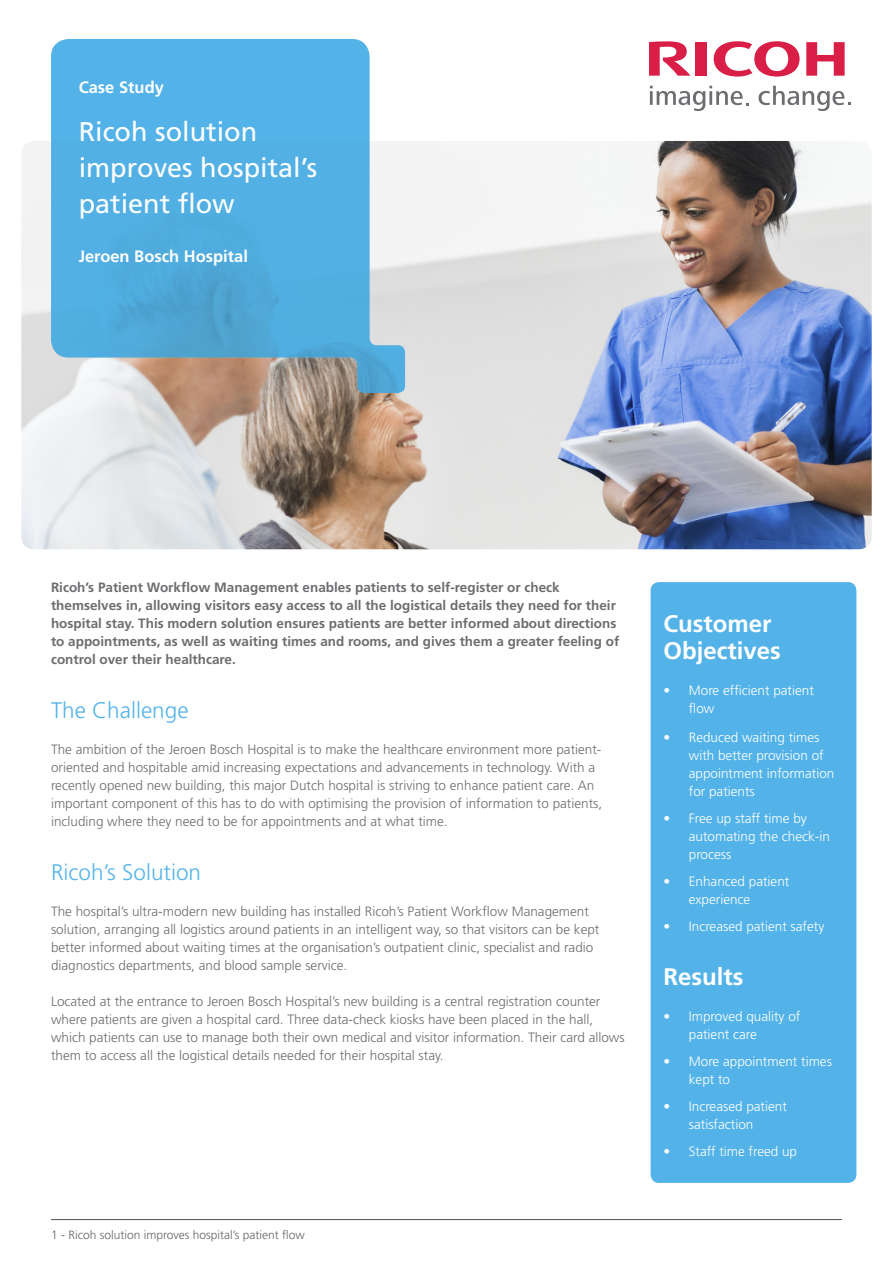
<style>
.page{position:relative;width:893px;height:1263px;background:#fff}
.page>*{position:absolute;margin:0;border:0;box-sizing:border-box;transform-origin:0 0}
.t1{font:27px/36px "Frutiger";color:#fff}
.t2{font:700 24px/27px "Frutiger";color:#fff}
.t3{font:300 22.5px "Frutiger";color:#53b3e8}
.t4{font:700 16.5px "Frutiger";color:#fff}
.t5{font:300 13.5px/18px "Frutiger";color:#6c6d70}
.t6{font:700 13.5px/18px "Frutiger";color:#6c6d70}
.t7{font:300 13.5px/18px "Frutiger";color:#fff}
.t8{font:300 12px "Frutiger";color:#63656a}
</style>
<div class="page">
<img style="left:21px;top:141px;width:851px;height:408px">
<div style="left:651px;top:582px;width:205px;height:601px;background:#53b3e8;border-radius:9px"></div>
<svg style="left:51px;top:39px;width:354px;height:354px;fill:#52b0e5"></svg>
<svg style="left:714px;top:41px;width:86px;height:36px"></svg>
<svg style="left:806px;top:42px;width:39px;height:34px"></svg>
<div style="left:696px;top:42px;width:11px;height:34px;background:#d91e47"></div>
<svg style="left:649px;top:41px;width:42px;height:35px"></svg>
<svg style="left:650px;top:86px;width:99px;height:25px"></svg>
<svg style="left:759px;top:86px;width:92px;height:25px"></svg>
<hr style="left:51px;top:1219px;width:791px;height:1px;background:#4b4c4d">
<p class="t4" style="left:79px;top:78px;width:87px">Case Study</p>
<p class="t1" style="left:79px;top:113px;width:240px">Ricoh solution improves hospital’s patient flow</p>
<p class="t4" style="left:79px;top:247px;width:171px">Jeroen Bosch Hospital</p>
<p class="t6" style="left:51px;top:578px;width:570px">Ricoh’s Patient Workflow Management enables patients to self-register or check themselves in, allowing visitors easy access to all the logistical details they need for their hospital stay. This modern solution ensures patients are better informed about directions to appointments, as well as waiting times and rooms, and gives them a greater feeling of control over their healthcare.</p>
<p class="t3" style="left:51px;top:697px;width:139px">The Challenge</p>
<p class="t5" style="left:51px;top:740px;width:553px">The ambition of the Jeroen Bosch Hospital is to make the healthcare environment more patient&shy;oriented and hospitable amid increasing expectations and advancements in technology. With a recently opened new building, this major Dutch hospital is striving to enhance patient care. An important component of this has to do with optimising the provision of information to patients, including where they need to be for appointments and at what time.</p>
<p class="t3" style="left:51px;top:859px;width:152px">Ricoh’s Solution</p>
<p class="t5" style="left:51px;top:902px;width:550px">The hospital’s ultra-modern new building has installed Ricoh’s Patient Workflow Management solution, arranging all logistics around patients in an intelligent way, so that visitors can be kept better informed about waiting times at the organisation’s outpatient clinic, specialist and radio diagnostics departments, and blood sample service.</p>
<p class="t5" style="left:51px;top:992px;width:575px">Located at the entrance to Jeroen Bosch Hospital’s new building is a central registration counter where patients are given a hospital card. Three data-check kiosks have been placed in the hall, which patients can use to manage both their own medical and visitor information. Their card allows them to access all the logistical details needed for their hospital stay.</p>
<p class="t8" style="left:51px;top:1227px;width:255px">1 - Ricoh solution improves hospital’s patient flow</p>
<p class="t2" style="left:663px;top:610px;width:119px">Customer<br>Objectives</p>
<p class="t7" style="left:689px;top:682px;width:127px;text-indent:-26px">• More efficient patient flow</p>
<p class="t7" style="left:689px;top:728px;width:147px;text-indent:-26px">• Reduced waiting times with better provision of appointment information for patients</p>
<p class="t7" style="left:689px;top:809px;width:143px;text-indent:-26px">• Free up staff time by automating the check-in process</p>
<p class="t7" style="left:689px;top:872px;width:102px;text-indent:-26px">• Enhanced patient experience</p>
<p class="t7" style="left:663px;top:917px;width:163px">• Increased patient safety</p>
<p class="t2" style="left:663px;top:963px;width:81px">Results</p>
<p class="t7" style="left:689px;top:1007px;width:113px;text-indent:-26px">• Improved quality of patient care</p>
<p class="t7" style="left:689px;top:1052px;width:145px;text-indent:-26px">• More appointment times kept to</p>
<p class="t7" style="left:663px;top:1097px;width:125px;text-align:center">• Increased patient satisfaction</p>
<p class="t7" style="left:663px;top:1142px;width:135px">• Staff time freed up</p>
</div>
